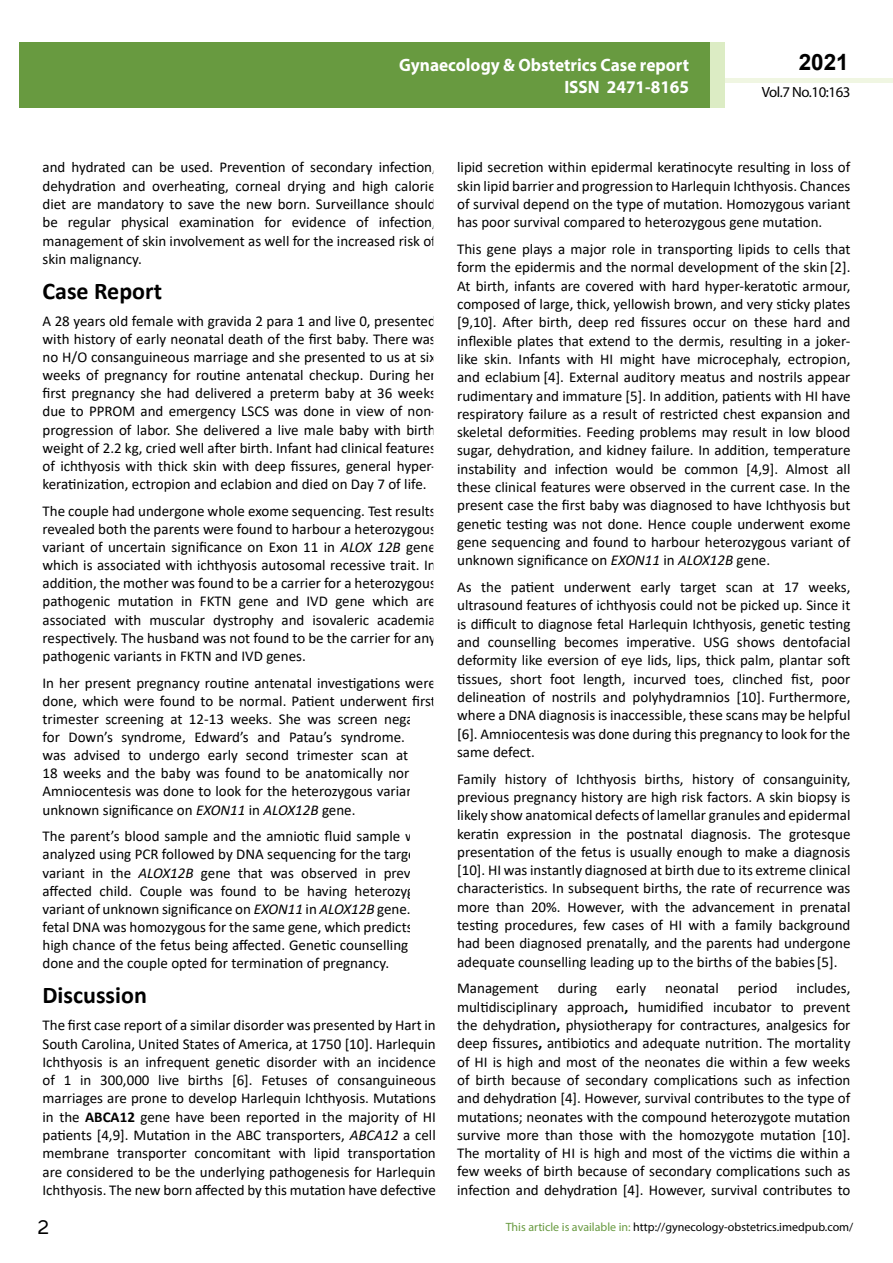
<style>
.page{position:relative;width:893px;height:1263px;background:#fff}
.page>*{position:absolute;margin:0;border:0;box-sizing:border-box;transform-origin:0 0}
.t1{font:25.5px "Tunga";color:#000}
.t2{font:700 24px "Calibri";color:#000}
.t3{font:700 22.5px "Arial";color:#000}
.t4{font:700 18px/21.6px "Myriad Pro";color:#fff;text-align:right;scale:.96 1}
.t5{font:15px/18.3px "Calibri";color:#000;text-align:justify}
.t6{font:14.85px "Myriad Pro";letter-spacing:-.03em;color:#000}
.t7{font:12px "Myriad Pro";color:#000}
.s1{font-style:italic}
.s2{font-weight:700}
.s3{color:#689a40}
</style>
<div class="page">
<hr style="left:725px;top:78px;width:168px;height:4px;background:#f0f6e2">
<div style="left:709px;top:42px;width:16px;height:66px;background:#dcecc4"></div>
<div style="left:19px;top:42px;width:690px;height:66px;background:#689a40"></div>
<p class="t4" style="left:399px;top:54px;width:303px">Gynaecology &amp; Obstetrics Case report<br>ISSN 2471-8165</p>
<h3 class="t3" style="left:799px;top:46px;width:52px">2021</h3>
<p class="t6" style="left:762px;top:83px;width:90px">Vol.7 No.10:163</p>
<p class="t5" style="left:43px;top:158px;width:395px">and hydrated can be used. Prevention of secondary infection, dehydration and overheating, corneal drying and high calorie diet are mandatory to save the new born. Surveillance should be regular physical examination for evidence of infection, management of skin involvement as well for the increased risk of skin malignancy.</p>
<h2 class="t2" style="left:43px;top:274px;width:121px">Case Report</h2>
<p class="t5" style="left:43px;top:311px;width:395px">A 28 years old female with gravida 2 para 1 and live 0, presented with history of early neonatal death of the first baby. There was no H/O consanguineous marriage and she presented to us at six weeks of pregnancy for routine antenatal checkup. During her first pregnancy she had delivered a preterm baby at 36 weeks due to PPROM and emergency LSCS was done in view of non&shy;progression of labor. She delivered a live male baby with birth weight of 2.2 kg, cried well after birth. Infant had clinical features of ichthyosis with thick skin with deep fissures, general hyper&shy;keratinization, ectropion and eclabion and died on Day 7 of life.</p>
<p class="t5" style="left:43px;top:501px;width:395px">The couple had undergone whole exome sequencing. Test results revealed both the parents were found to harbour a heterozygous variant of uncertain significance on Exon 11 in <span class="s1">ALOX 12B</span> gene which is associated with ichthyosis autosomal recessive trait. In addition, the mother was found to be a carrier for a heterozygous pathogenic mutation in FKTN gene and IVD gene which are associated with muscular dystrophy and isovaleric academia respectively. The husband was not found to be the carrier for any pathogenic variants in FKTN and IVD genes.</p>
<p class="t5" style="left:43px;top:673px;width:395px">In her present pregnancy routine antenatal investigations were done, which were found to be normal. Patient underwent first trimester screening at 12-13 weeks. She was screen negative for Down’s syndrome, Edward’s and Patau’s syndrome. She was advised to undergo early second trimester scan at 16- 18 weeks and the baby was found to be anatomically normal.<br>Amniocentesis was done to look for the heterozygous variant of unknown significance on <span class="s1">EXON11</span> in <span class="s1">ALOX12B</span> gene.</p>
<p class="t5" style="left:43px;top:827px;width:395px">The parent’s blood sample and the amniotic fluid sample were analyzed using PCR followed by DNA sequencing for the targeted variant in the <span class="s1">ALOX12B</span> gene that was observed in previous affected child. Couple was found to be having heterozygous variant of unknown significance on <span class="s1">EXON11</span> in <span class="s1">ALOX12B</span> gene. The fetal DNA was homozygous for the same gene, which predicts the high chance of the fetus being affected. Genetic counselling was done and the couple opted for termination of pregnancy.</p>
<h2 class="t2" style="left:43px;top:978px;width:106px">Discussion</h2>
<p class="t5" style="left:43px;top:1016px;width:395px">The first case report of a similar disorder was presented by Hart in South Carolina, United States of America, at 1750 [10]. Harlequin Ichthyosis is an infrequent genetic disorder with an incidence of 1 in 300,000 live births [6]. Fetuses of consanguineous marriages are prone to develop Harlequin Ichthyosis. Mutations in the <span class="s2">ABCA12</span> gene have been reported in the majority of HI patients [4,9]. Mutation in the ABC transporters, <span class="s1">ABCA12</span> a cell membrane transporter concomitant with lipid transportation are considered to be the underlying pathogenesis for Harlequin Ichthyosis. The new born affected by this mutation have defective</p>
<p class="t5" style="left:457px;top:158px;width:395px">lipid secretion within epidermal keratinocyte resulting in loss of skin lipid barrier and progression to Harlequin Ichthyosis. Chances of survival depend on the type of mutation. Homozygous variant has poor survival compared to heterozygous gene mutation.</p>
<p class="t5" style="left:457px;top:240px;width:395px">This gene plays a major role in transporting lipids to cells that form the epidermis and the normal development of the skin [2].<br>At birth, infants are covered with hard hyper-keratotic armour, composed of large, thick, yellowish brown, and very sticky plates [9,10]. After birth, deep red fissures occur on these hard and inflexible plates that extend to the dermis, resulting in a joker&shy;like skin. Infants with HI might have microcephaly, ectropion, and eclabium [4]. External auditory meatus and nostrils appear rudimentary and immature [5]. In addition, patients with HI have respiratory failure as a result of restricted chest expansion and skeletal deformities. Feeding problems may result in low blood sugar, dehydration, and kidney failure. In addition, temperature instability and infection would be common [4,9]. Almost all these clinical features were observed in the current case. In the present case the first baby was diagnosed to have Ichthyosis but genetic testing was not done. Hence couple underwent exome gene sequencing and found to harbour heterozygous variant of unknown significance on <span class="s1">EXON11</span> in <span class="s1">ALOX12B</span> gene.</p>
<p class="t5" style="left:457px;top:578px;width:395px">As the patient underwent early target scan at 17 weeks, ultrasound features of ichthyosis could not be picked up. Since it is difficult to diagnose fetal Harlequin Ichthyosis, genetic testing and counselling becomes imperative. USG shows dentofacial deformity like eversion of eye lids, lips, thick palm, plantar soft tissues, short foot length, incurved toes, clinched fist, poor delineation of nostrils and polyhydramnios [10]. Furthermore, where a DNA diagnosis is inaccessible, these scans may be helpful [6]. Amniocentesis was done during this pregnancy to look for the same defect.</p>
<p class="t5" style="left:457px;top:769px;width:395px">Family history of Ichthyosis births, history of consanguinity, previous pregnancy history are high risk factors. A skin biopsy is likely show anatomical defects of lamellar granules and epidermal keratin expression in the postnatal diagnosis. The grotesque presentation of the fetus is usually enough to make a diagnosis [10]. HI was instantly diagnosed at birth due to its extreme clinical characteristics. In subsequent births, the rate of recurrence was more than 20%. However, with the advancement in prenatal testing procedures, few cases of HI with a family background had been diagnosed prenatally, and the parents had undergone adequate counselling leading up to the births of the babies[5].</p>
<p class="t5" style="left:457px;top:979px;width:83px">Management</p>
<p class="t5" style="left:558px;top:979px;width:41px">during</p>
<p class="t5" style="left:616px;top:979px;width:32px">early</p>
<p class="t5" style="left:665px;top:979px;width:55px">neonatal</p>
<p class="t5" style="left:738px;top:979px;width:41px">period</p>
<p class="t5" style="left:457px;top:979px;width:395px;text-indent:339px">includes, multidisciplinary approach<span class="s2">,</span> humidified incubator to prevent the dehydration<span class="s2">,</span> physiotherapy for contractures, analgesics for deep fissures<span class="s2">,</span> antibiotics and adequate nutrition. The mortality of HI is high and most of the neonates die within a few weeks of birth because of secondary complications such as infection and dehydration [4]. However, survival contributes to the type of mutations; neonates with the compound heterozygote mutation survive more than those with the homozygote mutation [10].<br>The mortality of HI is high and most of the victims die within a few weeks of birth because of secondary complications such as infection and dehydration [4]. However, survival contributes to</p>
<h1 class="t1" style="left:38px;top:1210px;width:13px">2</h1>
<p class="t7" style="left:506px;top:1219px;width:349px"><span class="s3">This article is available in:</span> http://gynecology-obstetrics.imedpub.com/</p>
</div>
